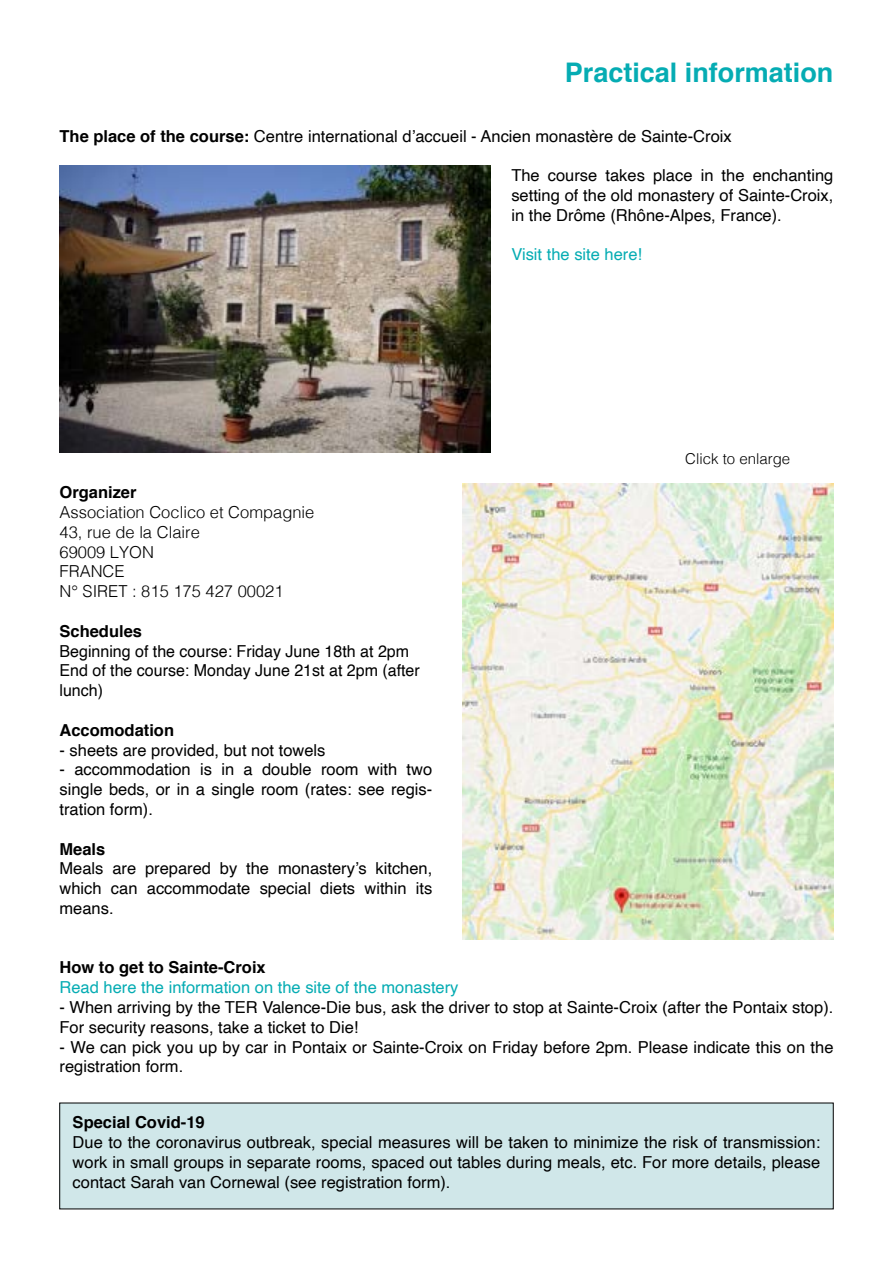
<style>
.page{position:relative;width:893px;height:1263px;background:#fff}
.page>*{position:absolute;margin:0;border:0;box-sizing:border-box;transform-origin:0 0}
.t1{font:700 27px "Helvetica";color:#05acb3}
.t2{font:16.5px/19.8px "Helvetica";color:#000;text-align:justify}
.t3{font:300 16.5px/19.8px "Helvetica";color:#000}
.t4{font:700 16.5px "Helvetica";color:#000}
.t5{font:16.5px "Helvetica";color:#05acb3}
.t6{font:300 15px "Helvetica";color:#000}
.s1{font-weight:700}
</style>
<div class="page">
<img style="left:462px;top:483px;width:371px;height:457px">
<img style="left:60px;top:166px;width:430px;height:287px">
<div style="left:60px;top:1103px;width:773px;height:106px;background:#d0e7e9"></div>
<h1 class="t1" style="left:565px;top:51px;width:270px">Practical information</h1>
<p class="t2" style="left:60px;top:126px;width:674px"><span class="s1">The place of the course:</span> Centre international d’accueil - Ancien monastère de Sainte-Croix</p>
<p class="t2" style="left:511px;top:166px;width:324px">The course takes place in the enchanting setting of the old monastery of Sainte-Croix, in the Drôme (Rhône-Alpes, France).</p>
<p class="t5" style="left:511px;top:242px;width:132px">Visit the site here!</p>
<p class="t4" style="left:60px;top:479px;width:79px">Organizer</p>
<p class="t3" style="left:60px;top:501px;width:256px">Association Coclico et Compagnie<br>43, rue de la Claire<br>69009 LYON<br>FRANCE<br>N° SIRET : 815 175 427 00021</p>
<p class="t4" style="left:60px;top:618px;width:84px">Schedules</p>
<p class="t2" style="left:60px;top:641px;width:362px;text-align:left">Beginning of the course: Friday June 18th at 2pm<br>End of the course: Monday June 21st at 2pm (after lunch)</p>
<p class="t4" style="left:60px;top:717px;width:116px">Accomodation</p>
<p class="t2" style="left:60px;top:740px;width:267px">- sheets are provided, but not towels</p>
<p class="t2" style="left:60px;top:760px;width:374px">- accommodation is in a double room with two single beds, or in a single room (rates: see regis&shy;tration form).</p>
<p class="t4" style="left:60px;top:835px;width:47px">Meals</p>
<p class="t2" style="left:60px;top:859px;width:374px">Meals are prepared by the monastery’s kitchen, which can accommodate special diets within its means.</p>
<p class="t6" style="left:685px;top:446px;width:107px">Click to enlarge</p>
<p class="t4" style="left:60px;top:954px;width:208px">How to get to Sainte-Croix</p>
<p class="t5" style="left:60px;top:975px;width:400px">Read here the information on the site of the monastery</p>
<p class="t2" style="left:60px;top:998px;width:775px">- When arriving by the TER Valence-Die bus, ask the driver to stop at Sainte-Croix (after the Pontaix stop).<br>For security reasons, take a ticket to Die!</p>
<p class="t2" style="left:60px;top:1037px;width:775px">- We can pick you up by car in Pontaix or Sainte-Croix on Friday before 2pm. Please indicate this on the registration form.</p>
<p class="t4" style="left:73px;top:1109px;width:134px">Special Covid-19</p>
<p class="t2" style="left:73px;top:1133px;width:749px">Due to the coronavirus outbreak, special measures will be taken to minimize the risk of transmission: work in small groups in separate rooms, spaced out tables during meals, etc. For more details, please contact Sarah van Cornewal (see registration form).</p>
</div>
